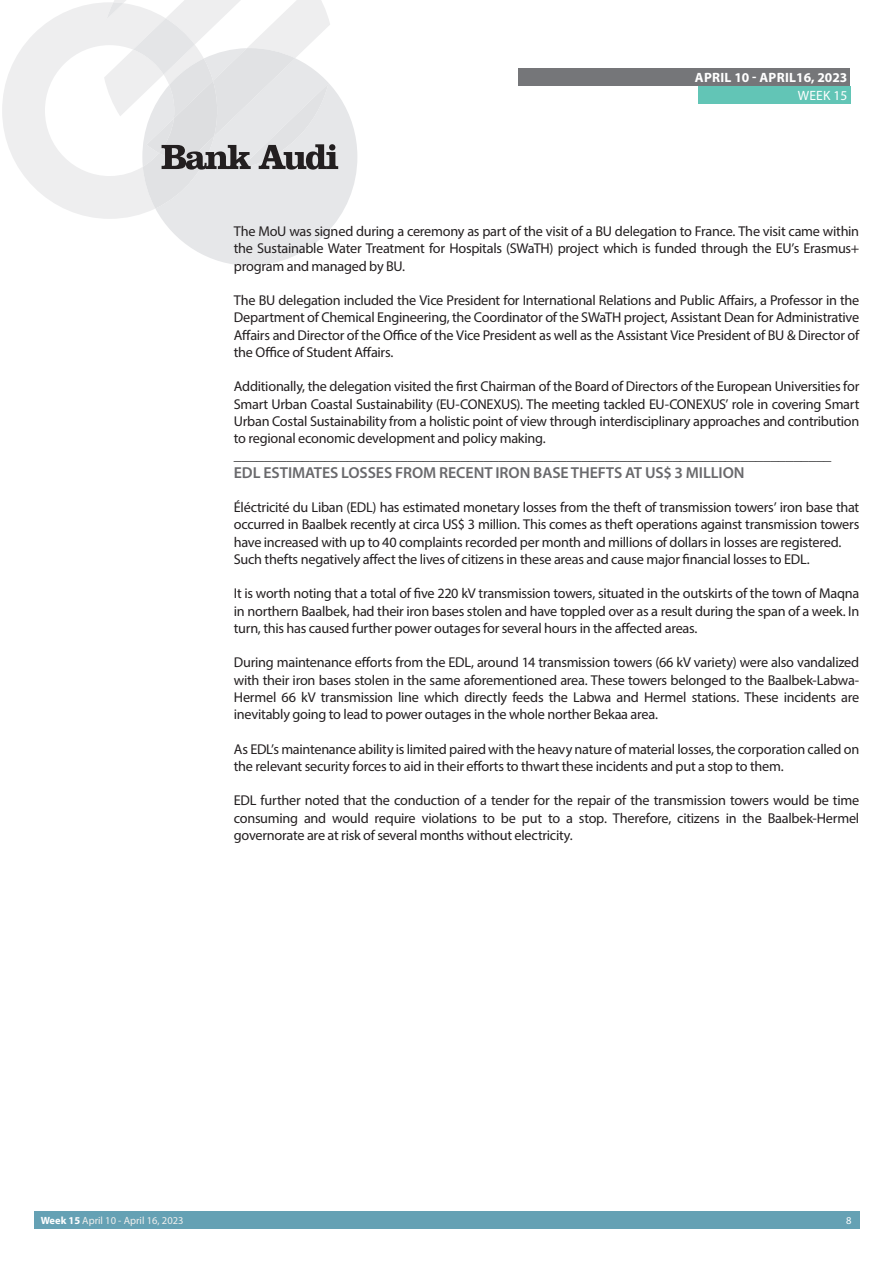
<style>
.page{position:relative;width:893px;height:1263px;background:#fff}
.page>*{position:absolute;margin:0;border:0;box-sizing:border-box;transform-origin:0 0}
.t1{font:600 15.9px "Myriad Pro";letter-spacing:-.005em;color:#69696c}
.t2{font:15.75px "Myriad Pro";color:#3e3e3f}
.t3{font:14.25px/17.2px "Myriad Pro";letter-spacing:-.02em;color:#231f20;text-align:justify}
.t4{font:700 13.5px "Myriad Pro";letter-spacing:.02em;color:#fff}
.t5{font:13.5px "Myriad Pro";letter-spacing:.02em;color:#fff}
.t6{font:10.5px "Myriad Pro";color:#f1f0ee}
.t7{font:10.5px "Myriad Pro";color:#fff}
.s1{font-weight:700;color:#fff}
</style>
<div class="page">
<div style="left:34px;top:1212px;width:826px;height:17px;background:#65a1b4"></div>
<div style="left:519px;top:68px;width:331px;height:17px;background:#757679"></div>
<div style="left:698px;top:86px;width:152px;height:17px;background:#62c5b6"></div>
<svg style="left:162px;top:95px;width:195px;height:171px;fill:#e6e7e9"></svg>
<svg style="left:2px;top:0;width:336px;height:219px"></svg>
<p class="t4" style="left:695px;top:68px;width:154px">APRIL 10 - APRIL16, 2023</p>
<p class="t5" style="left:798px;top:87px;width:51px">WEEK 15</p>
<p class="t3" style="left:234px;top:222px;width:627px">The MoU was signed during a ceremony as part of the visit of a BU delegation to France. The visit came within the Sustainable Water Treatment for Hospitals (SWaTH) project which is funded through the EU’s Erasmus+ program and managed by BU.</p>
<p class="t3" style="left:234px;top:291px;width:627px">The BU delegation included the Vice President for International Relations and Public Affairs, a Professor in the Department of Chemical Engineering, the Coordinator of the SWaTH project, Assistant Dean for Administrative Affairs and Director of the Office of the Vice President as well as the Assistant Vice President of BU &amp; Director of the Office of Student Affairs.</p>
<p class="t3" style="left:234px;top:378px;width:627px">Additionally, the delegation visited the first Chairman of the Board of Directors of the European Universities for Smart Urban Coastal Sustainability (EU-CONEXUS). The meeting tackled EU-CONEXUS’ role in covering Smart Urban Costal Sustainability from a holistic point of view through interdisciplinary approaches and contribution to regional economic development and policy making.</p>
<p class="t2" style="left:234px;top:445px;width:599px">_______________________________________________________________________________</p>
<p class="t1" style="left:234px;top:462px;width:512px">EDL ESTIMATES LOSSES FROM RECENT IRON BASE THEFTS AT US$ 3 MILLION</p>
<p class="t3" style="left:234px;top:498px;width:627px;text-align:left">Éléctricité du Liban (EDL) has estimated monetary losses from the theft of transmission towers’ iron base that occurred in Baalbek recently at circa US$ 3 million. This comes as theft operations against transmission towers have increased with up to 40 complaints recorded per month and millions of dollars in losses are registered.<br>Such thefts negatively affect the lives of citizens in these areas and cause major financial losses to EDL.</p>
<p class="t3" style="left:234px;top:585px;width:627px">It is worth noting that a total of five 220 kV transmission towers, situated in the outskirts of the town of Maqna in northern Baalbek, had their iron bases stolen and have toppled over as a result during the span of a week. In turn, this has caused further power outages for several hours in the affected areas.</p>
<p class="t3" style="left:234px;top:654px;width:627px">During maintenance efforts from the EDL, around 14 transmission towers (66 kV variety) were also vandalized with their iron bases stolen in the same aforementioned area. These towers belonged to the Baalbek-Labwa-Hermel 66 kV transmission line which directly feeds the Labwa and Hermel stations. These incidents are inevitably going to lead to power outages in the whole norther Bekaa area.</p>
<p class="t3" style="left:234px;top:740px;width:627px">As EDL’s maintenance ability is limited paired with the heavy nature of material losses, the corporation called on the relevant security forces to aid in their efforts to thwart these incidents and put a stop to them.</p>
<p class="t3" style="left:234px;top:792px;width:627px">EDL further noted that the conduction of a tender for the repair of the transmission towers would be time consuming and would require violations to be put to a stop. Therefore, citizens in the Baalbek-Hermel governorate are at risk of several months without electricity.</p>
<p class="t6" style="left:41px;top:1214px;width:144px"><span class="s1">Week 15</span> April 10 - April 16, 2023</p>
<p class="t7" style="left:846px;top:1213px;width:7px">8</p>
</div>
